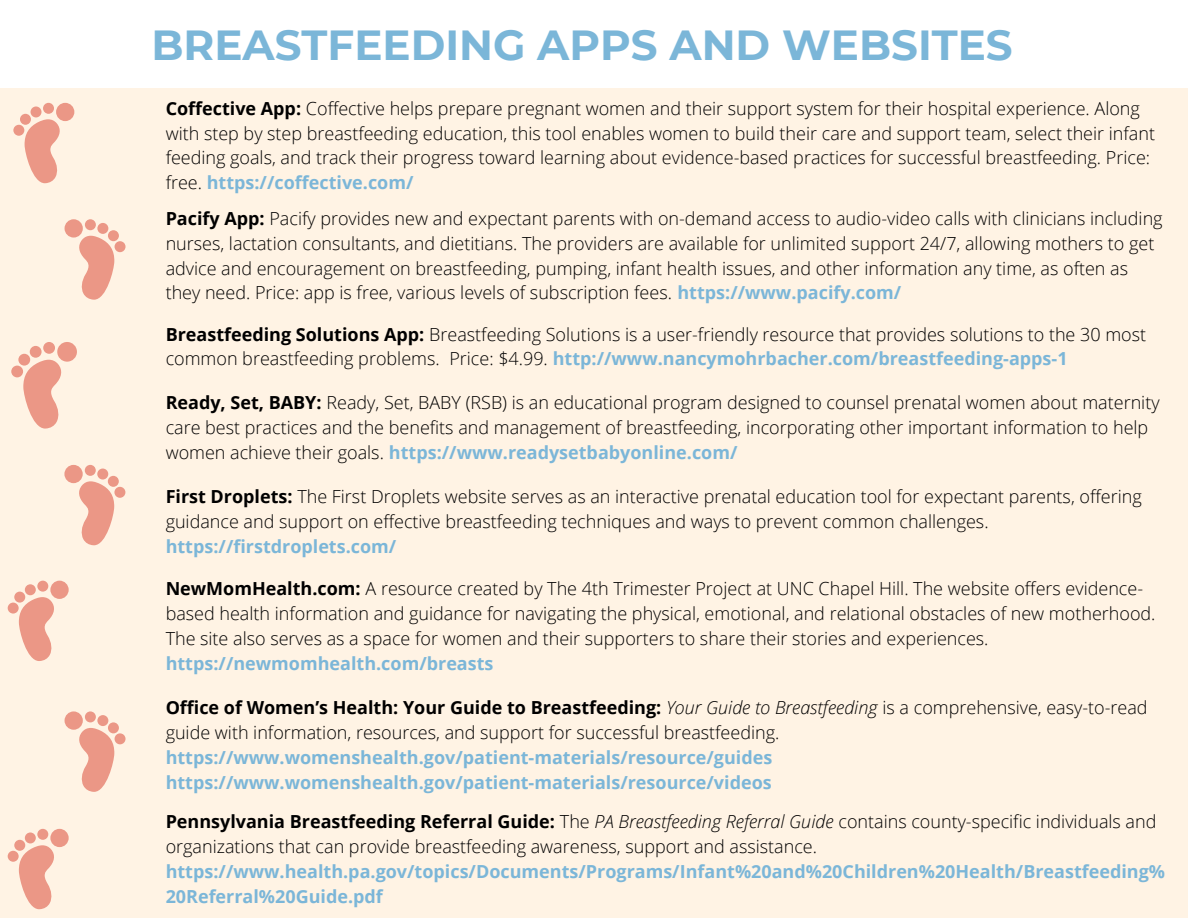
<style>
.page{position:relative;width:1188px;height:918px;background:#fff3e4}
.page>*{position:absolute;margin:0;border:0;box-sizing:border-box;transform-origin:0 0}
.t1{font:700 42px "Montserrat";color:#7bb6d8}
.t2{font:300 18px/24.6px "Open Sans";color:#000}
.t3{font:700 18px/24.6px "Open Sans";color:#7bb6d8}
.s1{font-weight:700}
.s2{font-weight:700;color:#7bb6d8}
.s3{font-style:italic}
</style>
<div class="page">
<div style="left:0;top:0;width:1188px;height:88px;background:#fff"></div>
<svg style="left:24px;top:119px;width:38px;height:64px"></svg>
<div style="left:13px;top:125px;width:11px;height:11px;background:#eb9786;border-radius:50%"></div>
<div style="left:20px;top:114px;width:11px;height:11px;background:#eb9786;border-radius:50%"></div>
<div style="left:31px;top:106px;width:11px;height:11px;background:#eb9786;border-radius:50%"></div>
<div style="left:43px;top:103px;width:11px;height:11px;background:#eb9786;border-radius:50%"></div>
<div style="left:56px;top:103px;width:18px;height:18px;background:#eb9786;border-radius:50%"></div>
<svg style="left:79px;top:236px;width:36px;height:64px"></svg>
<div style="left:115px;top:241px;width:11px;height:11px;background:#eb9786;border-radius:50%"></div>
<div style="left:108px;top:230px;width:11px;height:11px;background:#eb9786;border-radius:50%"></div>
<div style="left:97px;top:223px;width:11px;height:11px;background:#eb9786;border-radius:50%"></div>
<div style="left:85px;top:219px;width:11px;height:11px;background:#eb9786;border-radius:50%"></div>
<div style="left:65px;top:219px;width:18px;height:19px;background:#eb9786;border-radius:50%"></div>
<svg style="left:23px;top:360px;width:39px;height:69px"></svg>
<div style="left:11px;top:366px;width:12px;height:11px;background:#eb9786;border-radius:50%"></div>
<div style="left:18px;top:354px;width:12px;height:12px;background:#eb9786;border-radius:50%"></div>
<div style="left:30px;top:346px;width:12px;height:12px;background:#eb9786;border-radius:50%"></div>
<div style="left:43px;top:342px;width:12px;height:12px;background:#eb9786;border-radius:50%"></div>
<div style="left:57px;top:342px;width:20px;height:20px;background:#eb9786;border-radius:50%"></div>
<svg style="left:77px;top:481px;width:37px;height:64px"></svg>
<div style="left:114px;top:487px;width:11px;height:11px;background:#eb9786;border-radius:50%"></div>
<div style="left:108px;top:476px;width:11px;height:11px;background:#eb9786;border-radius:50%"></div>
<div style="left:97px;top:469px;width:11px;height:11px;background:#eb9786;border-radius:50%"></div>
<div style="left:85px;top:465px;width:11px;height:11px;background:#eb9786;border-radius:50%"></div>
<div style="left:64px;top:465px;width:19px;height:18px;background:#eb9786;border-radius:50%"></div>
<svg style="left:19px;top:597px;width:35px;height:64px"></svg>
<div style="left:8px;top:603px;width:11px;height:11px;background:#eb9786;border-radius:50%"></div>
<div style="left:14px;top:592px;width:11px;height:11px;background:#eb9786;border-radius:50%"></div>
<div style="left:25px;top:584px;width:11px;height:11px;background:#eb9786;border-radius:50%"></div>
<div style="left:37px;top:581px;width:11px;height:11px;background:#eb9786;border-radius:50%"></div>
<div style="left:50px;top:581px;width:19px;height:18px;background:#eb9786;border-radius:50%"></div>
<svg style="left:79px;top:728px;width:36px;height:64px"></svg>
<div style="left:115px;top:733px;width:11px;height:11px;background:#eb9786;border-radius:50%"></div>
<div style="left:108px;top:722px;width:11px;height:11px;background:#eb9786;border-radius:50%"></div>
<div style="left:97px;top:715px;width:11px;height:11px;background:#eb9786;border-radius:50%"></div>
<div style="left:85px;top:711px;width:11px;height:11px;background:#eb9786;border-radius:50%"></div>
<div style="left:65px;top:711px;width:18px;height:19px;background:#eb9786;border-radius:50%"></div>
<svg style="left:19px;top:845px;width:35px;height:64px"></svg>
<div style="left:8px;top:851px;width:11px;height:11px;background:#eb9786;border-radius:50%"></div>
<div style="left:14px;top:840px;width:11px;height:11px;background:#eb9786;border-radius:50%"></div>
<div style="left:25px;top:832px;width:11px;height:11px;background:#eb9786;border-radius:50%"></div>
<div style="left:37px;top:829px;width:11px;height:11px;background:#eb9786;border-radius:50%"></div>
<div style="left:50px;top:829px;width:19px;height:18px;background:#eb9786;border-radius:50%"></div>
<h1 class="t1" style="left:152px;top:19px;width:863px">BREASTFEEDING APPS AND WEBSITES</h1>
<p class="t2" style="left:166px;top:96px;width:991px"><span class="s1">Coffective App:</span> Coffective helps prepare pregnant women and their support system for their hospital experience. Along with step by step breastfeeding education, this tool enables women to build their care and support team, select their infant feeding goals, and track their progress toward learning about evidence-based practices for successful breastfeeding. Price: free. <span class="s2">https://coffective.com/</span></p>
<p class="t2" style="left:166px;top:206px;width:999px"><span class="s1">Pacify App:</span> Pacify provides new and expectant parents with on-demand access to audio-video calls with clinicians including nurses, lactation consultants, and dietitians. The providers are available for unlimited support 24/7, allowing mothers to get advice and encouragement on breastfeeding, pumping, infant health issues, and other information any time, as often as they need. Price: app is free, various levels of subscription fees. <span class="s2">https://www.pacify.com/</span></p>
<p class="t2" style="left:166px;top:321px;width:982px"><span class="s1">Breastfeeding Solutions App:</span> Breastfeeding Solutions is a user-friendly resource that provides solutions to the 30 most common breastfeeding problems. Price: $4.99. <span class="s2">http://www.nancymohrbacher.com/breastfeeding-apps-1</span></p>
<p class="t2" style="left:166px;top:390px;width:995px"><span class="s1">Ready, Set, BABY:</span> Ready, Set, BABY (RSB) is an educational program designed to counsel prenatal women about maternity care best practices and the benefits and management of breastfeeding, incorporating other important information to help women achieve their goals. <span class="s2">https://www.readysetbabyonline.com/</span></p>
<p class="t2" style="left:166px;top:484px;width:978px"><span class="s1">First Droplets:</span> The First Droplets website serves as an interactive prenatal education tool for expectant parents, offering guidance and support on effective breastfeeding techniques and ways to prevent common challenges.</p>
<p class="t3" style="left:166px;top:534px;width:232px">https://firstdroplets.com/</p>
<p class="t2" style="left:166px;top:576px;width:991px"><span class="s1">NewMomHealth.com:</span> A resource created by The 4th Trimester Project at UNC Chapel Hill. The website offers evidence&shy;based health information and guidance for navigating the physical, emotional, and relational obstacles of new motherhood.<br>The site also serves as a space for women and their supporters to share their stories and experiences.</p>
<p class="t3" style="left:166px;top:650px;width:329px">https://newmomhealth.com/breasts</p>
<p class="t2" style="left:166px;top:695px;width:983px"><span class="s1">Office of Women’s Health: Your Guide to Breastfeeding:</span> <span class="s3">Your Guide to Breastfeeding</span> is a comprehensive, easy-to-read guide with information, resources, and support for successful breastfeeding.</p>
<p class="t3" style="left:166px;top:745px;width:608px">https://www.womenshealth.gov/patient-materials/resource/guides https://www.womenshealth.gov/patient-materials/resource/videos</p>
<p class="t2" style="left:166px;top:809px;width:992px"><span class="s1">Pennsylvania Breastfeeding Referral Guide:</span> The <span class="s3">PA Breastfeeding Referral Guide</span> contains county-specific individuals and organizations that can provide breastfeeding awareness, support and assistance.</p>
<p class="t3" style="left:166px;top:859px;width:1001px">https://www.health.pa.gov/topics/Documents/Programs/Infant%20and%20Children%20Health/Breastfeeding%<br>20Referral%20Guide.pdf</p>
</div>
